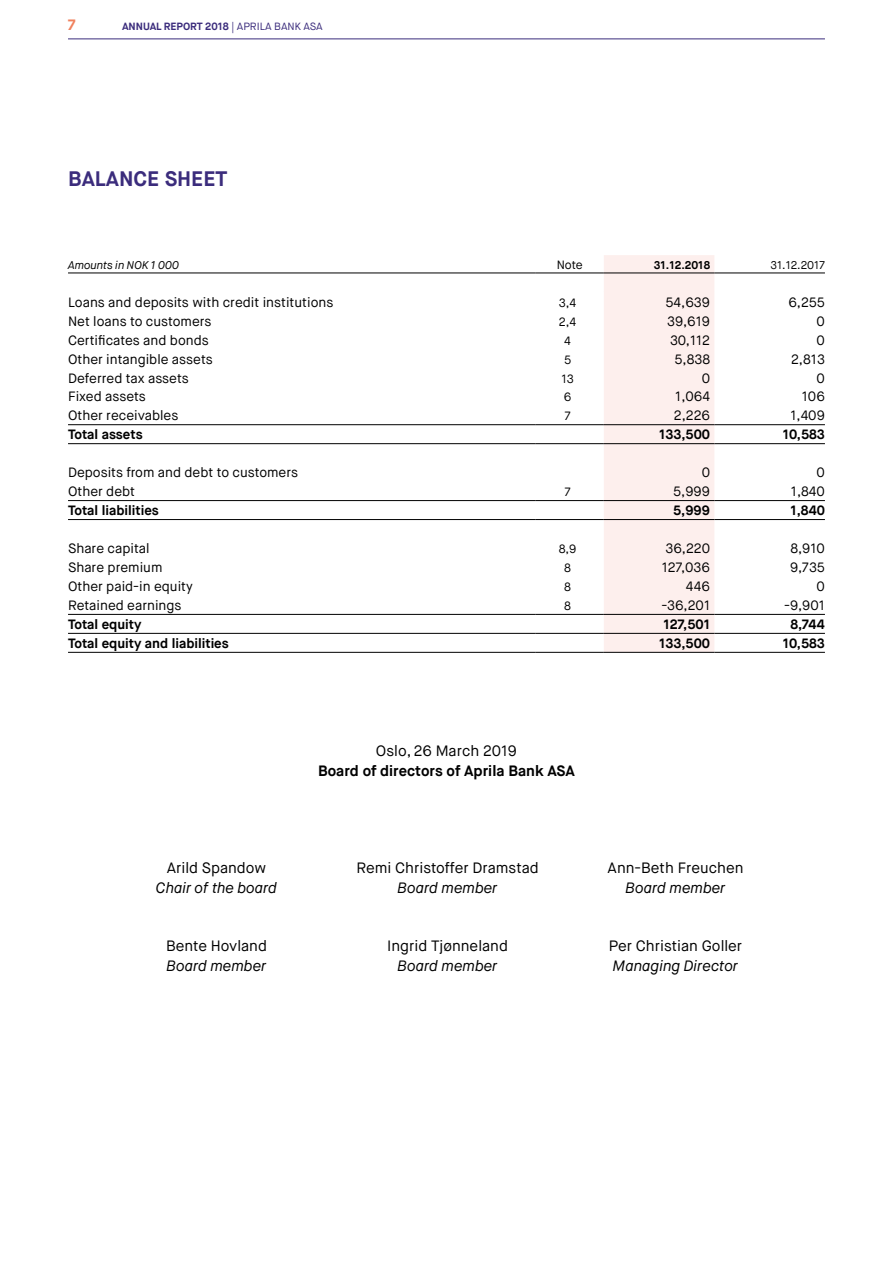
<style>
.page{position:relative;width:893px;height:1263px;background:#fff}
.page>*{position:absolute;margin:0;border:0;box-sizing:border-box;transform-origin:0 0}
.t1{font:700 21px "Maison Neue";color:#3b2c7c}
.t2{font:15px "Maison Neue";color:#000}
.t3{font:italic 15px "Maison Neue";color:#000}
.t4{font:700 15px "Maison Neue";color:#000}
.t5{font:700 15px "Maison Neue";color:#f0815d}
.t6{font:13.5px "Maison Neue";color:#000}
.t7{font:700 13.5px "Maison Neue";color:#000}
.t8{font:12px "Maison Neue";color:#000}
.t9{font:italic 11.25px "Maison Neue";color:#000}
.t10{font:700 11.25px "Maison Neue";color:#000}
.t11{font:11.25px "Maison Neue";color:#000}
.t12{font:700 10.5px "Maison Neue";color:#3b2c7c}
.s1{font-weight:400}
</style>
<div class="page">
<hr style="left:68px;top:39px;width:757px;height:1px;background:#3b2c7c">
<div style="left:604px;top:255px;width:110px;height:397px;background:#fdefed"></div>
<hr style="left:68px;top:273px;width:468px;height:1px;background:#000">
<hr style="left:536px;top:273px;width:68px;height:1px;background:#000">
<hr style="left:604px;top:273px;width:110px;height:1px;background:#000">
<hr style="left:714px;top:273px;width:111px;height:1px;background:#000">
<hr style="left:68px;top:633px;width:468px;height:1px;background:#000">
<hr style="left:536px;top:633px;width:68px;height:1px;background:#000">
<hr style="left:604px;top:633px;width:110px;height:1px;background:#000">
<hr style="left:714px;top:633px;width:111px;height:1px;background:#000">
<hr style="left:68px;top:614px;width:468px;height:1px;background:#000">
<hr style="left:536px;top:614px;width:68px;height:1px;background:#000">
<hr style="left:604px;top:614px;width:110px;height:1px;background:#000">
<hr style="left:714px;top:614px;width:111px;height:1px;background:#000">
<hr style="left:68px;top:652px;width:468px;height:1px;background:#000">
<hr style="left:536px;top:652px;width:68px;height:1px;background:#000">
<hr style="left:604px;top:652px;width:110px;height:1px;background:#000">
<hr style="left:714px;top:652px;width:111px;height:1px;background:#000">
<hr style="left:68px;top:500px;width:468px;height:1px;background:#000">
<hr style="left:536px;top:500px;width:68px;height:1px;background:#000">
<hr style="left:604px;top:500px;width:110px;height:1px;background:#000">
<hr style="left:714px;top:500px;width:111px;height:1px;background:#000">
<hr style="left:68px;top:519px;width:468px;height:1px;background:#000">
<hr style="left:536px;top:519px;width:68px;height:1px;background:#000">
<hr style="left:604px;top:519px;width:110px;height:1px;background:#000">
<hr style="left:714px;top:519px;width:111px;height:1px;background:#000">
<hr style="left:68px;top:424px;width:468px;height:1px;background:#000">
<hr style="left:536px;top:424px;width:68px;height:1px;background:#000">
<hr style="left:604px;top:424px;width:110px;height:1px;background:#000">
<hr style="left:714px;top:424px;width:111px;height:1px;background:#000">
<hr style="left:68px;top:443px;width:468px;height:1px;background:#000">
<hr style="left:536px;top:443px;width:68px;height:1px;background:#000">
<hr style="left:604px;top:443px;width:110px;height:1px;background:#000">
<hr style="left:714px;top:443px;width:111px;height:1px;background:#000">
<p class="t5" style="left:68px;top:15px;width:9px">7</p>
<p class="t12" style="left:122px;top:20px;width:202px">ANNUAL REPORT 2018 <span class="s1">| APRILA BANK ASA</span></p>
<h1 class="t1" style="left:68px;top:166px;width:161px">BALANCE SHEET</h1>
<p class="t9" style="left:68px;top:258px;width:113px">Amounts in NOK 1 000</p>
<p class="t8" style="left:557px;top:257px;width:28px">Note</p>
<p class="t10" style="left:654px;top:258px;width:58px">31.12.2018</p>
<p class="t11" style="left:770px;top:258px;width:56px">31.12.2017</p>
<p class="t6" style="left:68px;top:293px;width:267px">Loans and deposits with credit institutions</p>
<p class="t8" style="left:559px;top:295px;width:19px">3,4</p>
<p class="t6" style="left:666px;top:293px;width:46px">54,639</p>
<p class="t6" style="left:788px;top:293px;width:38px">6,255</p>
<p class="t6" style="left:68px;top:312px;width:145px">Net loans to customers</p>
<p class="t8" style="left:559px;top:314px;width:19px">2,4</p>
<p class="t6" style="left:667px;top:312px;width:44px">39,619</p>
<p class="t6" style="left:816px;top:312px;width:10px">0</p>
<p class="t6" style="left:68px;top:331px;width:142px">Certificates and bonds</p>
<p class="t8" style="left:564px;top:333px;width:8px">4</p>
<p class="t6" style="left:670px;top:331px;width:42px">30,112</p>
<p class="t6" style="left:817px;top:331px;width:10px">0</p>
<p class="t6" style="left:68px;top:350px;width:146px">Other intangible assets</p>
<p class="t8" style="left:564px;top:352px;width:9px">5</p>
<p class="t6" style="left:675px;top:350px;width:37px">5,838</p>
<p class="t6" style="left:791px;top:350px;width:35px">2,813</p>
<p class="t6" style="left:68px;top:369px;width:122px">Deferred tax assets</p>
<p class="t8" style="left:561px;top:371px;width:14px">13</p>
<p class="t6" style="left:702px;top:369px;width:10px">0</p>
<p class="t6" style="left:816px;top:369px;width:10px">0</p>
<p class="t6" style="left:68px;top:388px;width:79px">Fixed assets</p>
<p class="t8" style="left:564px;top:390px;width:9px">6</p>
<p class="t6" style="left:675px;top:388px;width:36px">1,064</p>
<p class="t6" style="left:802px;top:388px;width:25px">106</p>
<p class="t6" style="left:68px;top:407px;width:112px">Other receivables</p>
<p class="t8" style="left:565px;top:409px;width:7px">7</p>
<p class="t6" style="left:674px;top:407px;width:38px">2,226</p>
<p class="t6" style="left:790px;top:407px;width:36px">1,409</p>
<p class="t7" style="left:68px;top:426px;width:76px">Total assets</p>
<p class="t7" style="left:659px;top:426px;width:52px">133,500</p>
<p class="t7" style="left:783px;top:426px;width:44px">10,583</p>
<p class="t6" style="left:68px;top:464px;width:232px">Deposits from and debt to customers</p>
<p class="t6" style="left:702px;top:464px;width:10px">0</p>
<p class="t6" style="left:817px;top:464px;width:10px">0</p>
<p class="t6" style="left:68px;top:483px;width:69px">Other debt</p>
<p class="t8" style="left:565px;top:485px;width:7px">7</p>
<p class="t6" style="left:673px;top:483px;width:38px">5,999</p>
<p class="t6" style="left:791px;top:483px;width:36px">1,840</p>
<p class="t7" style="left:68px;top:502px;width:92px">Total liabilities</p>
<p class="t7" style="left:673px;top:502px;width:38px">5,999</p>
<p class="t7" style="left:790px;top:502px;width:36px">1,840</p>
<p class="t6" style="left:68px;top:540px;width:83px">Share capital</p>
<p class="t8" style="left:559px;top:541px;width:19px">8,9</p>
<p class="t6" style="left:666px;top:540px;width:46px">36,220</p>
<p class="t6" style="left:790px;top:540px;width:36px">8,910</p>
<p class="t6" style="left:68px;top:559px;width:96px">Share premium</p>
<p class="t8" style="left:564px;top:560px;width:8px">8</p>
<p class="t6" style="left:662px;top:559px;width:50px">127,036</p>
<p class="t6" style="left:790px;top:559px;width:36px">9,735</p>
<p class="t6" style="left:68px;top:578px;width:126px">Other paid-in equity</p>
<p class="t8" style="left:564px;top:579px;width:8px">8</p>
<p class="t6" style="left:686px;top:578px;width:26px">446</p>
<p class="t6" style="left:816px;top:578px;width:10px">0</p>
<p class="t6" style="left:68px;top:597px;width:115px">Retained earnings</p>
<p class="t8" style="left:564px;top:598px;width:8px">8</p>
<p class="t6" style="left:661px;top:597px;width:50px">-36,201</p>
<p class="t6" style="left:784px;top:597px;width:42px">-9,901</p>
<p class="t7" style="left:68px;top:616px;width:75px">Total equity</p>
<p class="t7" style="left:663px;top:616px;width:48px">127,501</p>
<p class="t7" style="left:790px;top:616px;width:36px">8,744</p>
<p class="t7" style="left:68px;top:635px;width:162px">Total equity and liabilities</p>
<p class="t7" style="left:659px;top:635px;width:52px">133,500</p>
<p class="t7" style="left:783px;top:635px;width:44px">10,583</p>
<p class="t2" style="left:376px;top:741px;width:143px">Oslo, 26 March 2019</p>
<p class="t4" style="left:318px;top:761px;width:258px">Board of directors of Aprila Bank ASA</p>
<p class="t2" style="left:167px;top:858px;width:101px">Arild Spandow</p>
<p class="t2" style="left:356px;top:858px;width:184px">Remi Christoffer Dramstad</p>
<p class="t2" style="left:608px;top:858px;width:137px">Ann-Beth Freuchen</p>
<p class="t3" style="left:156px;top:878px;width:123px">Chair of the board</p>
<p class="t3" style="left:398px;top:878px;width:101px">Board member</p>
<p class="t3" style="left:626px;top:878px;width:101px">Board member</p>
<p class="t2" style="left:166px;top:936px;width:102px">Bente Hovland</p>
<p class="t2" style="left:387px;top:936px;width:122px">Ingrid Tjønneland</p>
<p class="t2" style="left:609px;top:936px;width:135px">Per Christian Goller</p>
<p class="t3" style="left:167px;top:956px;width:101px">Board member</p>
<p class="t3" style="left:398px;top:956px;width:101px">Board member</p>
<p class="t3" style="left:613px;top:956px;width:127px">Managing Director</p>
</div>
